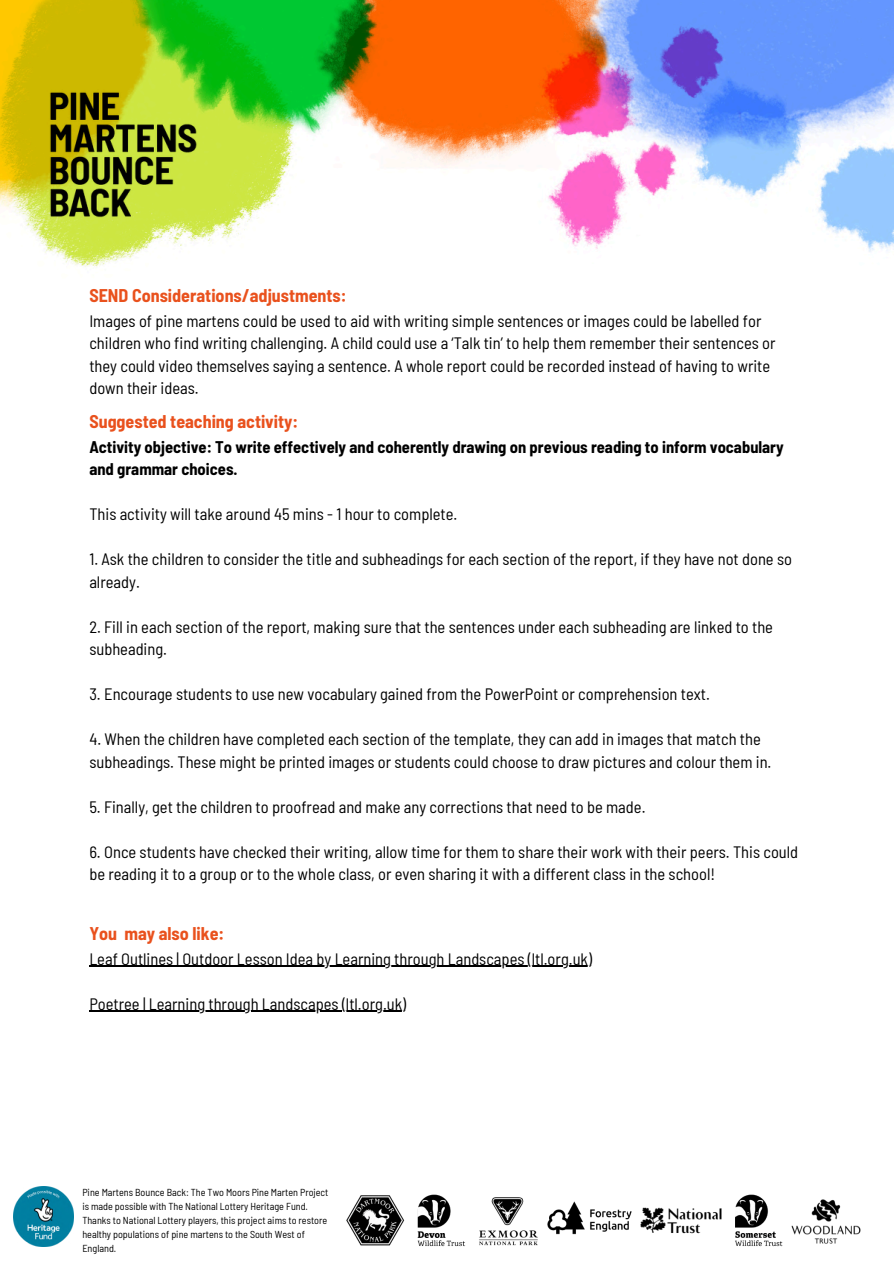
<style>
.page{position:relative;width:894px;height:1264px;background:#fff}
.page>*{position:absolute;margin:0;border:0;box-sizing:border-box;transform-origin:0 0}
.t1{font:700 semi-condensed 18px "Barlow";color:#e9511d}
.t2{font:semi-condensed 16.5px/22.5px "Barlow";color:#000}
.t3{font:700 semi-condensed 16.5px/22.5px "Barlow";color:#000}
.t4{font:semi-condensed 10.2px/14px "Barlow";color:#000}
</style>
<div class="page">
<img style="left:0;top:0;width:893px;height:1247px">
<img style="left:14px;top:1186px;width:59px;height:59px">
<img style="left:343px;top:1158px;width:539px;height:89px">
<hr style="left:89px;top:965px;width:503px;height:1px;background:#000">
<hr style="left:89px;top:1010px;width:317px;height:1px;background:#000">
<p class="t1" style="left:89px;top:284px;width:259px">SEND Considerations/adjustments:</p>
<p class="t2" style="left:89px;top:309px;width:687px">Images of pine martens could be used to aid with writing simple sentences or images could be labelled for children who find writing challenging. A child could use a ‘Talk tin’ to help them remember their sentences or they could video themselves saying a sentence. A whole report could be recorded instead of having to write down their ideas.</p>
<h2 class="t1" style="left:89px;top:410px;width:210px">Suggested teaching activity:</h2>
<h2 class="t3" style="left:89px;top:435px;width:695px">Activity objective: To write effectively and coherently drawing on previous reading to inform vocabulary and grammar choices.</h2>
<h2 class="t2" style="left:89px;top:502px;width:369px">This activity will take around 45 mins - 1 hour to complete.</h2>
<h2 class="t2" style="left:89px;top:547px;width:704px">1. Ask the children to consider the title and subheadings for each section of the report, if they have not done so already.</h2>
<h2 class="t2" style="left:89px;top:615px;width:685px">2. Fill in each section of the report, making sure that the sentences under each subheading are linked to the subheading.</h2>
<h2 class="t2" style="left:89px;top:682px;width:622px">3. Encourage students to use new vocabulary gained from the PowerPoint or comprehension text.</h2>
<h2 class="t2" style="left:89px;top:727px;width:683px">4. When the children have completed each section of the template, they can add in images that match the subheadings. These might be printed images or students could choose to draw pictures and colour them in.</h2>
<p class="t2" style="left:89px;top:795px;width:557px">5. Finally, get the children to proofread and make any corrections that need to be made.</p>
<p class="t2" style="left:89px;top:840px;width:710px">6. Once students have checked their writing, allow time for them to share their work with their peers. This could be reading it to a group or to the whole class, or even sharing it with a different class in the school!</p>
<h2 class="t1" style="left:89px;top:921px;width:136px">You may also like:</h2>
<h2 class="t2" style="left:89px;top:946px;width:504px">Leaf Outlines | Outdoor Lesson Idea by Learning through Landscapes (ltl.org.uk)</h2>
<h2 class="t2" style="left:89px;top:991px;width:318px">Poetree | Learning through Landscapes (ltl.org.uk)</h2>
<p class="t4" style="left:82px;top:1185px;width:247px">Pine Martens Bounce Back: The Two Moors Pine Marten Project is made possible with The National Lottery Heritage Fund.<br>Thanks to National Lottery players, this project aims to restore healthy populations of pine martens to the South West of England.</p>
</div>
